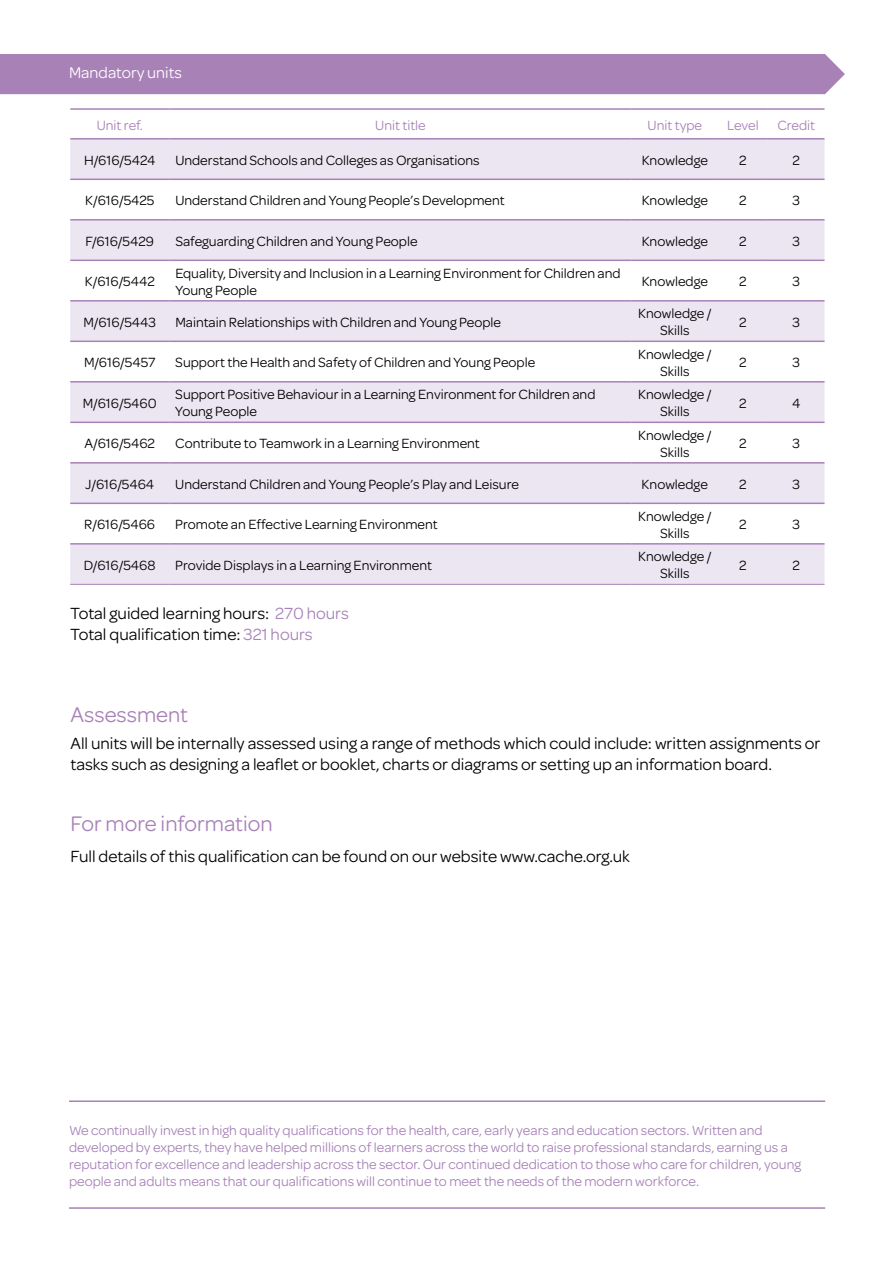
<style>
.page{position:relative;width:893px;height:1263px;background:#fff}
.page>*{position:absolute;margin:0;border:0;box-sizing:border-box;transform-origin:0 0}
.t1{font:22.5px "Omnes Pro";color:#a881b7}
.t2{font:17.25px/20.7px "Omnes Pro";color:#000}
.t3{font:16.5px "Omnes Pro";color:#fff}
.t4{font:14.25px/17.1px "Omnes Pro";color:#000;text-align:center}
.t5{font:14.25px/17.1px "Omnes Pro";color:#a781b7}
.t6{font:14.25px "Omnes Pro";color:#a881b7}
.s1{color:#a881b7}
</style>
<div class="page">
<div style="left:0;top:54px;width:845px;height:40px;background:#a881b7"></div>
<div style="left:69px;top:65px;width:747px;height:26px;background:#a881b7"></div>
<hr style="left:69px;top:1207px;width:756px;height:2px;background:#a781b7">
<hr style="left:69px;top:1100px;width:756px;height:2px;background:#a781b7">
<svg style="left:70px;top:140px;width:754px;height:444px;fill:#ece6f3"></svg>
<hr style="left:70px;top:138px;width:99px;height:2px;background:#a881b7">
<hr style="left:169px;top:138px;width:463px;height:2px;background:#a881b7">
<hr style="left:632px;top:138px;width:86px;height:2px;background:#a881b7">
<hr style="left:718px;top:138px;width:50px;height:2px;background:#a881b7">
<hr style="left:768px;top:138px;width:56px;height:2px;background:#a881b7">
<hr style="left:70px;top:179px;width:99px;height:1px;background:#a881b7">
<hr style="left:169px;top:179px;width:463px;height:1px;background:#a881b7">
<hr style="left:632px;top:179px;width:86px;height:1px;background:#a881b7">
<hr style="left:718px;top:179px;width:50px;height:1px;background:#a881b7">
<hr style="left:768px;top:179px;width:56px;height:1px;background:#a881b7">
<hr style="left:70px;top:219px;width:99px;height:2px;background:#a881b7">
<hr style="left:169px;top:219px;width:463px;height:2px;background:#a881b7">
<hr style="left:632px;top:219px;width:86px;height:2px;background:#a881b7">
<hr style="left:718px;top:219px;width:50px;height:2px;background:#a881b7">
<hr style="left:768px;top:219px;width:56px;height:2px;background:#a881b7">
<hr style="left:70px;top:260px;width:99px;height:1px;background:#a881b7">
<hr style="left:169px;top:260px;width:463px;height:1px;background:#a881b7">
<hr style="left:632px;top:260px;width:86px;height:1px;background:#a881b7">
<hr style="left:718px;top:260px;width:50px;height:1px;background:#a881b7">
<hr style="left:768px;top:260px;width:56px;height:1px;background:#a881b7">
<hr style="left:70px;top:300px;width:99px;height:2px;background:#a881b7">
<hr style="left:169px;top:300px;width:463px;height:2px;background:#a881b7">
<hr style="left:632px;top:300px;width:86px;height:2px;background:#a881b7">
<hr style="left:718px;top:300px;width:50px;height:2px;background:#a881b7">
<hr style="left:768px;top:300px;width:56px;height:2px;background:#a881b7">
<hr style="left:70px;top:341px;width:99px;height:1px;background:#a881b7">
<hr style="left:169px;top:341px;width:463px;height:1px;background:#a881b7">
<hr style="left:632px;top:341px;width:86px;height:1px;background:#a881b7">
<hr style="left:718px;top:341px;width:50px;height:1px;background:#a881b7">
<hr style="left:768px;top:341px;width:56px;height:1px;background:#a881b7">
<hr style="left:70px;top:381px;width:99px;height:2px;background:#a881b7">
<hr style="left:169px;top:381px;width:463px;height:2px;background:#a881b7">
<hr style="left:632px;top:381px;width:86px;height:2px;background:#a881b7">
<hr style="left:718px;top:381px;width:50px;height:2px;background:#a881b7">
<hr style="left:768px;top:381px;width:56px;height:2px;background:#a881b7">
<hr style="left:70px;top:422px;width:99px;height:1px;background:#a881b7">
<hr style="left:169px;top:422px;width:463px;height:1px;background:#a881b7">
<hr style="left:632px;top:422px;width:86px;height:1px;background:#a881b7">
<hr style="left:718px;top:422px;width:50px;height:1px;background:#a881b7">
<hr style="left:768px;top:422px;width:56px;height:1px;background:#a881b7">
<hr style="left:70px;top:462px;width:99px;height:2px;background:#a881b7">
<hr style="left:169px;top:462px;width:463px;height:2px;background:#a881b7">
<hr style="left:632px;top:462px;width:86px;height:2px;background:#a881b7">
<hr style="left:718px;top:462px;width:50px;height:2px;background:#a881b7">
<hr style="left:768px;top:462px;width:56px;height:2px;background:#a881b7">
<hr style="left:70px;top:503px;width:99px;height:1px;background:#a881b7">
<hr style="left:169px;top:503px;width:463px;height:1px;background:#a881b7">
<hr style="left:632px;top:503px;width:86px;height:1px;background:#a881b7">
<hr style="left:718px;top:503px;width:50px;height:1px;background:#a881b7">
<hr style="left:768px;top:503px;width:56px;height:1px;background:#a881b7">
<hr style="left:70px;top:584px;width:99px;height:1px;background:#a881b7">
<hr style="left:169px;top:584px;width:463px;height:1px;background:#a881b7">
<hr style="left:632px;top:584px;width:86px;height:1px;background:#a881b7">
<hr style="left:718px;top:584px;width:50px;height:1px;background:#a881b7">
<hr style="left:768px;top:584px;width:56px;height:1px;background:#a881b7">
<hr style="left:70px;top:108px;width:99px;height:2px;background:#a881b7">
<hr style="left:169px;top:108px;width:463px;height:2px;background:#a881b7">
<hr style="left:632px;top:108px;width:86px;height:2px;background:#a881b7">
<hr style="left:718px;top:108px;width:50px;height:2px;background:#a881b7">
<hr style="left:768px;top:108px;width:56px;height:2px;background:#a881b7">
<hr style="left:70px;top:543px;width:99px;height:2px;background:#a881b7">
<hr style="left:169px;top:543px;width:463px;height:2px;background:#a881b7">
<hr style="left:632px;top:543px;width:86px;height:2px;background:#a881b7">
<hr style="left:718px;top:543px;width:50px;height:2px;background:#a881b7">
<hr style="left:768px;top:543px;width:56px;height:2px;background:#a881b7">
<p class="t3" style="left:69px;top:62px;width:114px">Mandatory units</p>
<p class="t6" style="left:97px;top:115px;width:48px">Unit ref.</p>
<p class="t6" style="left:375px;top:115px;width:52px">Unit title</p>
<p class="t6" style="left:648px;top:115px;width:56px">Unit type</p>
<p class="t6" style="left:727px;top:115px;width:33px">Level</p>
<p class="t6" style="left:777px;top:115px;width:39px">Credit</p>
<p class="t4" style="left:84px;top:151px;width:72px">H/616/5424</p>
<p class="t4" style="left:175px;top:151px;width:306px">Understand Schools and Colleges as Organisations</p>
<p class="t4" style="left:642px;top:151px;width:68px">Knowledge</p>
<p class="t4" style="left:739px;top:151px;width:9px">2</p>
<p class="t4" style="left:792px;top:151px;width:9px">2</p>
<p class="t4" style="left:85px;top:191px;width:71px">K/616/5425</p>
<p class="t4" style="left:175px;top:191px;width:331px">Understand Children and Young People’s Development</p>
<p class="t4" style="left:642px;top:191px;width:68px">Knowledge</p>
<p class="t4" style="left:739px;top:191px;width:9px">2</p>
<p class="t4" style="left:792px;top:191px;width:9px">3</p>
<p class="t4" style="left:86px;top:232px;width:70px">F/616/5429</p>
<p class="t4" style="left:175px;top:232px;width:244px">Safeguarding Children and Young People</p>
<p class="t4" style="left:642px;top:232px;width:68px">Knowledge</p>
<p class="t4" style="left:739px;top:232px;width:9px">2</p>
<p class="t4" style="left:792px;top:232px;width:9px">3</p>
<p class="t4" style="left:85px;top:272px;width:71px">K/616/5442</p>
<p class="t4" style="left:175px;top:264px;width:447px;text-align:left">Equality, Diversity and Inclusion in a Learning Environment for Children and<br>Young People</p>
<p class="t4" style="left:642px;top:272px;width:68px">Knowledge</p>
<p class="t4" style="left:739px;top:272px;width:9px">2</p>
<p class="t4" style="left:792px;top:272px;width:9px">3</p>
<p class="t4" style="left:84px;top:313px;width:74px">M/616/5443</p>
<p class="t4" style="left:175px;top:313px;width:327px">Maintain Relationships with Children and Young People</p>
<p class="t4" style="left:638px;top:304px;width:75px">Knowledge /<br>Skills</p>
<p class="t4" style="left:739px;top:313px;width:9px">2</p>
<p class="t4" style="left:792px;top:313px;width:9px">3</p>
<p class="t4" style="left:84px;top:353px;width:73px">M/616/5457</p>
<p class="t4" style="left:175px;top:353px;width:361px">Support the Health and Safety of Children and Young People</p>
<p class="t4" style="left:638px;top:345px;width:75px">Knowledge /<br>Skills</p>
<p class="t4" style="left:739px;top:353px;width:9px">2</p>
<p class="t4" style="left:792px;top:353px;width:9px">3</p>
<p class="t4" style="left:83px;top:394px;width:75px">M/616/5460</p>
<p class="t4" style="left:175px;top:385px;width:422px;text-align:left">Support Positive Behaviour in a Learning Environment for Children and<br>Young People</p>
<p class="t4" style="left:638px;top:385px;width:75px">Knowledge /<br>Skills</p>
<p class="t4" style="left:739px;top:394px;width:9px">2</p>
<p class="t4" style="left:792px;top:394px;width:10px">4</p>
<p class="t4" style="left:84px;top:434px;width:72px">A/616/5462</p>
<p class="t4" style="left:175px;top:434px;width:306px">Contribute to Teamwork in a Learning Environment</p>
<p class="t4" style="left:638px;top:426px;width:75px">Knowledge /<br>Skills</p>
<p class="t4" style="left:739px;top:434px;width:9px">2</p>
<p class="t4" style="left:792px;top:434px;width:9px">3</p>
<p class="t4" style="left:85px;top:475px;width:71px">J/616/5464</p>
<p class="t4" style="left:175px;top:475px;width:345px">Understand Children and Young People’s Play and Leisure</p>
<p class="t4" style="left:642px;top:475px;width:68px">Knowledge</p>
<p class="t4" style="left:739px;top:475px;width:9px">2</p>
<p class="t4" style="left:792px;top:475px;width:9px">3</p>
<p class="t4" style="left:84px;top:515px;width:72px">R/616/5466</p>
<p class="t4" style="left:175px;top:515px;width:264px">Promote an Effective Learning Environment</p>
<p class="t4" style="left:638px;top:507px;width:75px">Knowledge /<br>Skills</p>
<p class="t4" style="left:739px;top:515px;width:9px">2</p>
<p class="t4" style="left:792px;top:515px;width:9px">3</p>
<p class="t4" style="left:84px;top:556px;width:73px">D/616/5468</p>
<p class="t4" style="left:175px;top:556px;width:258px">Provide Displays in a Learning Environment</p>
<p class="t4" style="left:638px;top:547px;width:75px">Knowledge /<br>Skills</p>
<p class="t4" style="left:739px;top:556px;width:9px">2</p>
<p class="t4" style="left:792px;top:556px;width:9px">2</p>
<p class="t2" style="left:70px;top:602px;width:280px">Total guided learning hours: <span class="s1">270 hours<br></span>Total qualification time: <span class="s1">321 hours</span></p>
<h1 class="t1" style="left:71px;top:699px;width:119px">Assessment</h1>
<p class="t2" style="left:71px;top:732px;width:751px">All units will be internally assessed using a range of methods which could include: written assignments or tasks such as designing a leaflet or booklet, charts or diagrams or setting up an information board.</p>
<h1 class="t1" style="left:71px;top:808px;width:204px">For more information</h1>
<p class="t2" style="left:71px;top:845px;width:561px">Full details of this qualification can be found on our website www.cache.org.uk</p>
<p class="t5" style="left:69px;top:1121px;width:734px">We continually invest in high quality qualifications for the health, care, early years and education sectors. Written and developed by experts, they have helped millions of learners across the world to raise professional standards, earning us a reputation for excellence and leadership across the sector. Our continued dedication to those who care for children, young people and adults means that our qualifications will continue to meet the needs of the modern workforce.</p>
</div>
